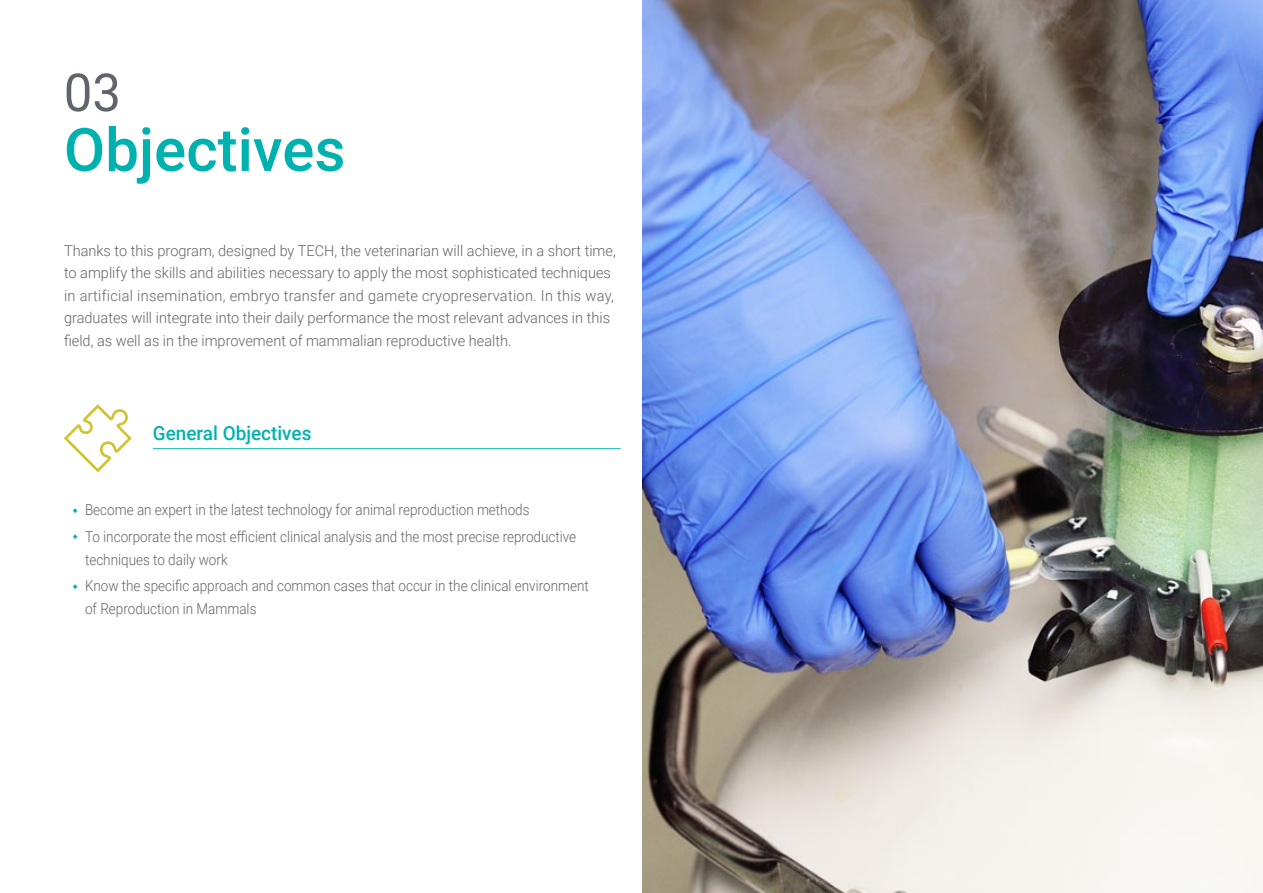
<style>
.page{position:relative;width:1263px;height:893px;background:#fff}
.page>*{position:absolute;margin:0;border:0;box-sizing:border-box;transform-origin:0 0}
.t1{font:500 60px "Roboto";color:#00b2af}
.t2{font:52.5px "Roboto";color:#61646a}
.t3{font:500 19.5px "Roboto";color:#00b2af}
.t4{font:300 15px/22.5px "Roboto";color:#61646a}
.t5{font:300 15px/26.7px "Roboto";color:#61646a;scale:.9 1}
</style>
<div class="page">
<img style="left:642px;top:0;width:621px;height:893px">
<hr style="left:153px;top:448px;width:468px;height:1px;background:#00b2af">
<svg style="left:64px;top:404px;width:68px;height:68px"></svg>
<h2 class="t2" style="left:64px;top:56px;width:59px">03</h2>
<h1 class="t1" style="left:64px;top:108px;width:283px">Objectives</h1>
<p class="t4" style="left:64px;top:239px;width:553px">Thanks to this program, designed by TECH, the veterinarian will achieve, in a short time, to amplify the skills and abilities necessary to apply the most sophisticated techniques in artificial insemination, embryo transfer and gamete cryopreservation. In this way, graduates will integrate into their daily performance the most relevant advances in this field, as well as in the improvement of mammalian reproductive health.</p>
<h3 class="t3" style="left:153px;top:420px;width:160px">General Objectives</h3>
<p class="t5" style="left:85px;top:496px;width:547px">Become an expert in the latest technology for animal reproduction methods<br>To incorporate the most efficient clinical analysis and the most precise reproductive</p>
<p class="t5" style="left:85px;top:545px;width:561px">techniques to daily work<br>Know the specific approach and common cases that occur in the clinical environment</p>
<p class="t5" style="left:85px;top:595px;width:192px">of Reproduction in Mammals</p>
</div>
